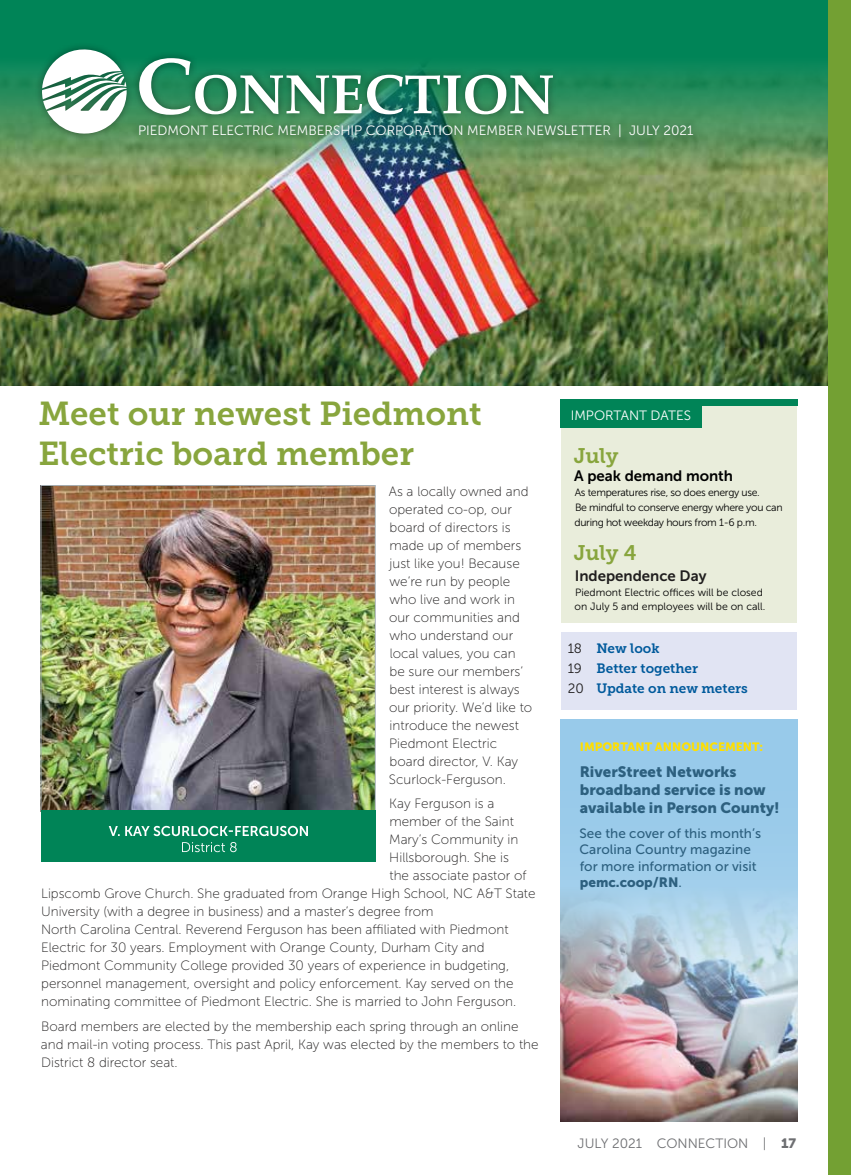
<style>
.page{position:relative;width:851px;height:1175px;background:#fff}
.page>*{position:absolute;margin:0;border:0;box-sizing:border-box;transform-origin:0 0}
.t1{font:700 79.5px "Palatino";color:#fff}
.t2{font:700 55.65px "Palatino";letter-spacing:-.005em;color:#fff}
.t3{font:33px/39.6px "Museo Slab 700";color:#88a53d}
.t4{font:21px "Museo Slab 700";letter-spacing:-.01em;color:#88a53d}
.t5{font:15px/18px "Museo Sans 900";color:#2d607f}
.t6{font:15px "Museo Sans 700";color:#000}
.t7{font:15px "Museo Sans 700";color:#201e1e}
.t8{font:13.5px/18px "Museo Sans 100";color:#201e1e}
.t9{font:13.5px "Museo Sans 300";color:#fff}
.t10{font:13.5px/16.5px "Museo Sans 500";color:#2d607f}
.t11{font:13.5px/20px "Museo Slab 700";color:#005a9c}
.t12{font:13.5px "Museo Sans 300";color:#6d6e71}
.t13{font:13.5px "Museo Sans 900";color:#2d607f}
.t14{font:12px "Museo Sans 900";color:#ffdf00}
.t15{font:10.5px/15px "Museo Sans 300";letter-spacing:-.03em;color:#000}
.t16{font:10.5px/13.5px "Museo Sans 300";color:#000}
.s1{font-family:"Museo Sans 300";color:#201e1e}
.s2{font-family:"Museo Sans 500"}
.s3{font-family:"Museo Sans 900"}
</style>
<div class="page">
<img style="left:0;top:171px;width:827px;height:214px">
<div style="left:560px;top:632px;width:236px;height:78px;background:#e1e4f3"></div>
<div style="left:560px;top:402px;width:236px;height:220px;background:#e9eddb"></div>
<div style="left:560px;top:400px;width:141px;height:28px;background:#008457"></div>
<div style="left:577px;top:400px;width:220px;height:6px;background:#008457"></div>
<svg style="left:0;top:0;width:827px;height:171px;background:#2c895c"></svg>
<div style="left:560px;top:719px;width:237px;height:364px;background:#98caea"></div>
<img style="left:560px;top:887px;width:237px;height:234px">
<img style="left:43px;top:487px;width:330px;height:322px">
<div style="left:41px;top:485px;width:334px;height:326px;border:1px solid #a7b1b7"></div>
<div style="left:41px;top:810px;width:335px;height:52px;background:#008457"></div>
<svg style="left:182px;top:842px;width:55px;height:10px"></svg>
<svg style="left:109px;top:826px;width:199px;height:10px"></svg>
<div style="left:827px;top:0;width:23px;height:1174px;background:#73a033"></div>
<div style="left:34px;top:42px;width:666px;height:102px;background:#000;opacity:.45"></div>
<svg style="left:42px;top:47px;width:85px;height:88px"></svg>
<h1 class="t1" style="left:135px;top:18px;width:59px">C</h1>
<p class="t9" style="left:138px;top:123px;width:485px">PIEDMONT ELECTRIC MEMBERSHIP CORPORATION MEMBER NEWSLETTER |</p>
<h2 class="t2" style="left:192px;top:47px;width:364px">ONNECTION</h2>
<p class="t9" style="left:629px;top:123px;width:66px">JULY 2021</p>
<h3 class="t3" style="left:38px;top:394px;width:444px">Meet our newest Piedmont<br>Electric board member</h3>
<p class="t8" style="left:389px;top:482px;width:145px">As a locally owned and operated co-op, our board of directors is made up of members just like you! Because we’re run by people who live and work in our communities and who understand our local values, you can be sure our members’ best interest is always our priority. We’d like to introduce the newest<br>Piedmont Electric board director, V. Kay<br>Scurlock-Ferguson.</p>
<p class="t8" style="left:389px;top:794px;width:106px">Kay Ferguson is a</p>
<p class="t8" style="left:389px;top:812px;width:126px">member of the Saint</p>
<p class="t8" style="left:389px;top:830px;width:131px">Mary’s Community in</p>
<p class="t8" style="left:389px;top:848px;width:121px">Hillsborough. She is</p>
<p class="t8" style="left:389px;top:866px;width:139px">the associate pastor of</p>
<p class="t8" style="left:41px;top:884px;width:496px">Lipscomb Grove Church. She graduated from Orange High School, NC A&amp;T State</p>
<p class="t8" style="left:41px;top:902px;width:394px">University (with a degree in business) and a master’s degree from</p>
<p class="t8" style="left:41px;top:920px;width:469px">North Carolina Central. Reverend Ferguson has been affiliated with Piedmont</p>
<p class="t8" style="left:41px;top:938px;width:445px">Electric for 30 years. Employment with Orange County, Durham City and</p>
<p class="t8" style="left:41px;top:956px;width:469px">Piedmont Community College provided 30 years of experience in budgeting,</p>
<p class="t8" style="left:41px;top:974px;width:474px">personnel management, oversight and policy enforcement. Kay served on the</p>
<p class="t8" style="left:41px;top:992px;width:476px">nominating committee of Piedmont Electric. She is married to John Ferguson.</p>
<p class="t8" style="left:41px;top:1017px;width:499px">Board members are elected by the membership each spring through an online and mail-in voting process. This past April, Kay was elected by the members to the<br>District 8 director seat.</p>
<p class="t9" style="left:571px;top:408px;width:122px">IMPORTANT DATES</p>
<h3 class="t4" style="left:574px;top:443px;width:46px">July</h3>
<p class="t6" style="left:574px;top:467px;width:160px">A peak demand month</p>
<p class="t15" style="left:574px;top:484px;width:209px">As temperatures rise, so does energy use.<br>Be mindful to conserve energy where you can during hot weekday hours from 1-6 p.m.</p>
<h3 class="t4" style="left:574px;top:541px;width:64px">July 4</h3>
<p class="t7" style="left:574px;top:567px;width:133px">Independence Day</p>
<p class="t16" style="left:574px;top:586px;width:192px">Piedmont Electric offices will be closed on July 5 and employees will be on call.</p>
<p class="t11" style="left:567px;top:639px;width:182px"><span class="s1">18</span> New look<br><span class="s1">19</span> Better together<br><span class="s1">20</span> Update on new meters</p>
<p class="t14" style="left:580px;top:739px;width:185px">IMPORTANT ANNOUNCEMENT:</p>
<p class="t5" style="left:579px;top:762px;width:201px">RiverStreet Networks broadband service is now available in Person County!</p>
<p class="t10" style="left:579px;top:824px;width:183px">See the cover of this month’s<br>Carolina Country magazine for more information or visit</p>
<p class="t13" style="left:580px;top:874px;width:103px">pemc.coop/RN<span class="s2">.</span></p>
<p class="t12" style="left:577px;top:1136px;width:220px">JULY 2021 CONNECTION | <span class="s3">17</span></p>
</div>
